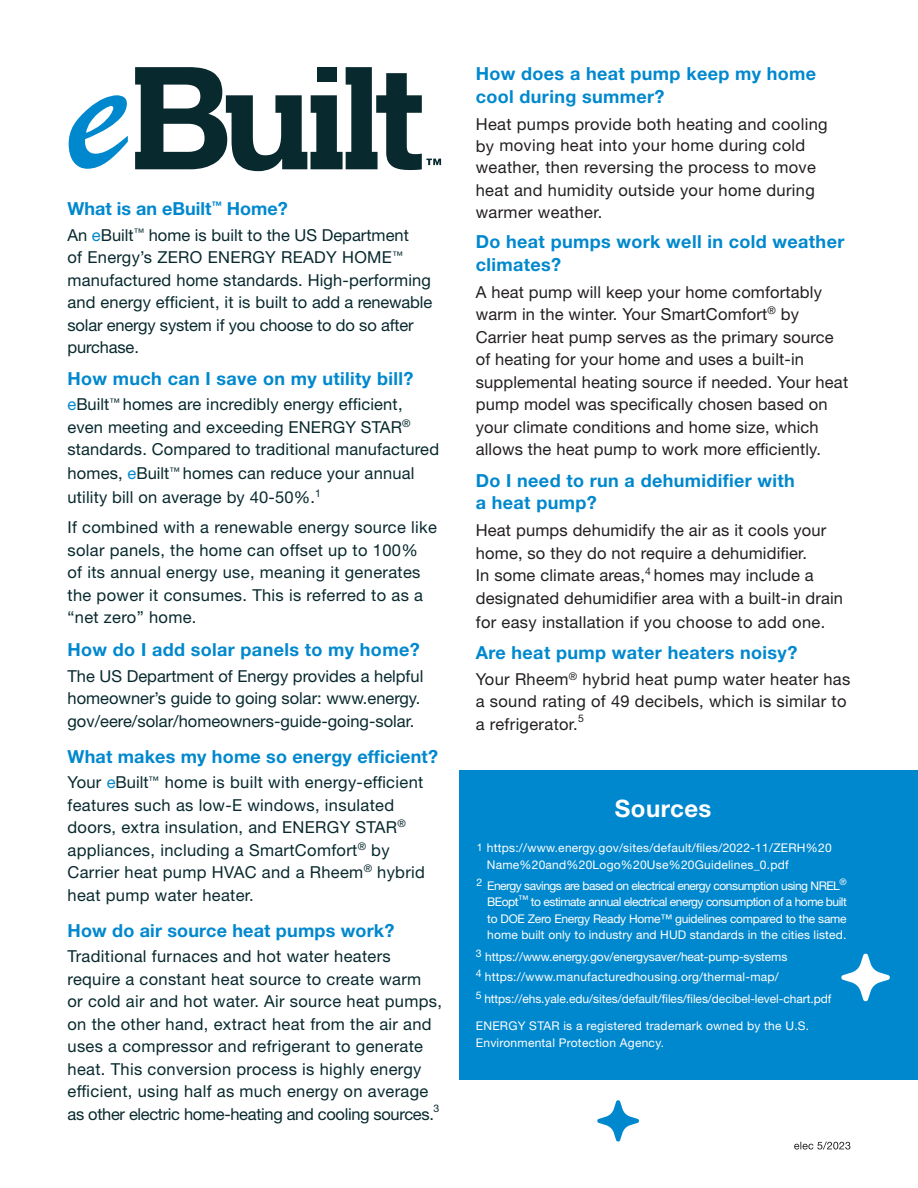
<style>
.page{position:relative;width:918px;height:1188px;background:#fff}
.page>*{position:absolute;margin:0;border:0;box-sizing:border-box;transform-origin:0 0}
.t1{font:700 24px "Helvetica Neue LT Std";letter-spacing:.02em;color:#fff}
.t2{font:700 18px/22.5px "Helvetica Neue LT Std";letter-spacing:.02em;color:#0088ce}
.t3{font:700 18px "Helvetica Neue LT Std";color:#0088ce}
.t4{font:16.5px/22.5px "Helvetica Neue LT Std";letter-spacing:.02em;color:#08292e}
.t5{font:16.5px/22.5px "Helvetica Neue LT Std";letter-spacing:.01em;color:#231f20}
.t6{font:16.5px/22.5px "Helvetica Neue LT Std";color:#08292e}
.t7{font:16.5px "Helvetica Neue LT Std";letter-spacing:-.02em;color:#08292e}
.t8{font:12px/16.5px "Helvetica Neue LT Std";letter-spacing:.02em;color:#fff}
.t9{font:12px "Helvetica Neue LT Std";letter-spacing:-.005em;color:#fff}
.t10{font:12px "Helvetica Neue LT Std";letter-spacing:-.01em;color:#fff}
.t11{font:10.5px "Helvetica Neue LT Std";color:#fff}
.t12{font:10.5px "Helvetica Neue LT Std";color:#08292e}
.t13{font:10.5px "Helvetica Neue LT Std";color:#231f20}
.s1{color:#0088ce}
</style>
<div class="page">
<div style="left:459px;top:770px;width:459px;height:310px;background:#0088ce"></div>
<svg style="left:794px;top:1142px;width:56px;height:8px"></svg>
<svg style="left:841px;top:953px;width:49px;height:49px"></svg>
<svg style="left:69px;top:95px;width:59px;height:74px"></svg>
<svg style="left:135px;top:67px;width:306px;height:104px"></svg>
<svg style="left:597px;top:1100px;width:42px;height:42px"></svg>
<p class="t3" style="left:68px;top:198px;width:222px">What is an eBuilt<sup>™</sup> Home?</p>
<p class="t6" style="left:68px;top:224px;width:366px">An <span class="s1">e</span>Built<sup>™</sup> home is built to the US Department<br>of Energy’s ZERO ENERGY READY HOME<sup>™ </sup>manufactured home standards. High-performing and energy efficient, it is built to add a renewable solar energy system if you choose to do so after purchase.</p>
<p class="t2" style="left:68px;top:367px;width:347px">How much can I save on my utility bill?</p>
<p class="t4" style="left:68px;top:393px;width:373px"><span class="s1">e</span>Built<sup>™</sup> homes are incredibly energy efficient, even meeting and exceeding ENERGY STAR<sup>® </sup>standards. Compared to traditional manufactured</p>
<p class="t4" style="left:68px;top:461px;width:348px;line-height:24px">homes, <span class="s1">e</span>Built<sup>™</sup> homes can reduce your annual utility bill on average by 40-50%.<sup>1</sup></p>
<p class="t4" style="left:68px;top:516px;width:371px">If combined with a renewable energy source like solar panels, the home can offset up to 100%</p>
<p class="t4" style="left:68px;top:561px;width:357px">of its annual energy use, meaning it generates the power it consumes. This is referred to as a “net zero” home.</p>
<p class="t2" style="left:68px;top:638px;width:354px">How do I add solar panels to my home?</p>
<p class="t6" style="left:68px;top:665px;width:357px">The US Department of Energy provides a helpful homeowner’s guide to going solar: www.energy. gov/eere/solar/homeowners-guide-going-solar.</p>
<p class="t2" style="left:68px;top:745px;width:372px">What makes my home so energy efficient?</p>
<p class="t4" style="left:68px;top:771px;width:359px">Your <span class="s1">e</span>Built<sup>™</sup> home is built with energy-efficient features such as low-E windows, insulated doors, extra insulation, and ENERGY STAR<sup>® </sup>appliances, including a SmartComfort<sup>®</sup> by Carrier heat pump HVAC and a Rheem<sup>®</sup> hybrid heat pump water heater.</p>
<p class="t2" style="left:68px;top:919px;width:328px">How do air source heat pumps work?</p>
<p class="t4" style="left:68px;top:945px;width:325px">Traditional furnaces and hot water heaters</p>
<p class="t4" style="left:68px;top:968px;width:355px">require a constant heat source to create warm</p>
<p class="t4" style="left:68px;top:990px;width:376px">or cold air and hot water. Air source heat pumps, on the other hand, extract heat from the air and uses a compressor and refrigerant to generate heat. This conversion process is highly energy efficient, using half as much energy on average</p>
<p class="t7" style="left:68px;top:1104px;width:368px">as other electric home-heating and cooling sources.</p>
<p class="t12" style="left:434px;top:1102px;width:7px">3</p>
<p class="t2" style="left:476px;top:62px;width:342px">How does a heat pump keep my home cool during summer?</p>
<p class="t5" style="left:476px;top:113px;width:353px;line-height:21px">Heat pumps provide both heating and cooling by moving heat into your home during cold</p>
<p class="t5" style="left:476px;top:156px;width:342px;text-align:justify">weather, then reversing the process to move heat and humidity outside your home during warmer weather.</p>
<p class="t2" style="left:476px;top:230px;width:370px">Do heat pumps work well in cold weather climates?</p>
<p class="t5" style="left:476px;top:281px;width:374px">A heat pump will keep your home comfortably warm in the winter. Your SmartComfort<sup>®</sup> by Carrier heat pump serves as the primary source of heating for your home and uses a built-in supplemental heating source if needed. Your heat pump model was specifically chosen based on your climate conditions and home size, which allows the heat pump to work more efficiently.</p>
<p class="t2" style="left:476px;top:469px;width:321px">Do I need to run a dehumidifier with</p>
<p class="t2" style="left:476px;top:491px;width:122px">a heat pump?</p>
<p class="t5" style="left:476px;top:519px;width:369px">Heat pumps dehumidify the air as it cools your home, so they do not require a dehumidifier.<br>In some climate areas, <sup>4</sup> homes may include a designated dehumidifier area with a built-in drain</p>
<p class="t5" style="left:476px;top:611px;width:351px">for easy installation if you choose to add one.</p>
<p class="t2" style="left:476px;top:641px;width:323px">Are heat pump water heaters noisy?</p>
<p class="t5" style="left:476px;top:668px;width:376px">Your Rheem<sup>®</sup> hybrid heat pump water heater has a sound rating of 49 decibels, which is similar to a refrigerator.</p>
<p class="t13" style="left:578px;top:712px;width:7px">5</p>
<p class="t1" style="left:615px;top:794px;width:98px">Sources</p>
<p class="t8" style="left:487px;top:840px;width:346px">https://www.energy.gov/sites/default/files/2022-11/ZERH%20<br>Name%20and%20Logo%20Use%20Guidelines_0.pdf</p>
<p class="t11" style="left:477px;top:841px;width:7px">1</p>
<p class="t11" style="left:476px;top:876px;width:7px">2</p>
<p class="t8" style="left:487px;top:877px;width:361px;text-align:justify">Energy savings are based on electrical energy consumption using NREL<sup>® </sup>BEopt<sup>™</sup> to estimate annual electrical energy consumption of a home built to DOE Zero Energy Ready Home™ guidelines compared to the same home built only to industry and HUD standards in the cities listed.</p>
<p class="t10" style="left:476px;top:950px;width:313px"><sup>3</sup> https://www.energy.gov/energysaver/heat-pump-systems</p>
<p class="t8" style="left:476px;top:969px;width:305px"><sup>4</sup> https://www.manufacturedhousing.org/thermal-map/</p>
<p class="t9" style="left:476px;top:992px;width:357px"><sup>5</sup> https://ehs.yale.edu/sites/default/files/files/decibel-level-chart.pdf</p>
<p class="t8" style="left:476px;top:1018px;width:335px">ENERGY STAR is a registered trademark owned by the U.S.<br>Environmental Protection Agency.</p>
</div>
